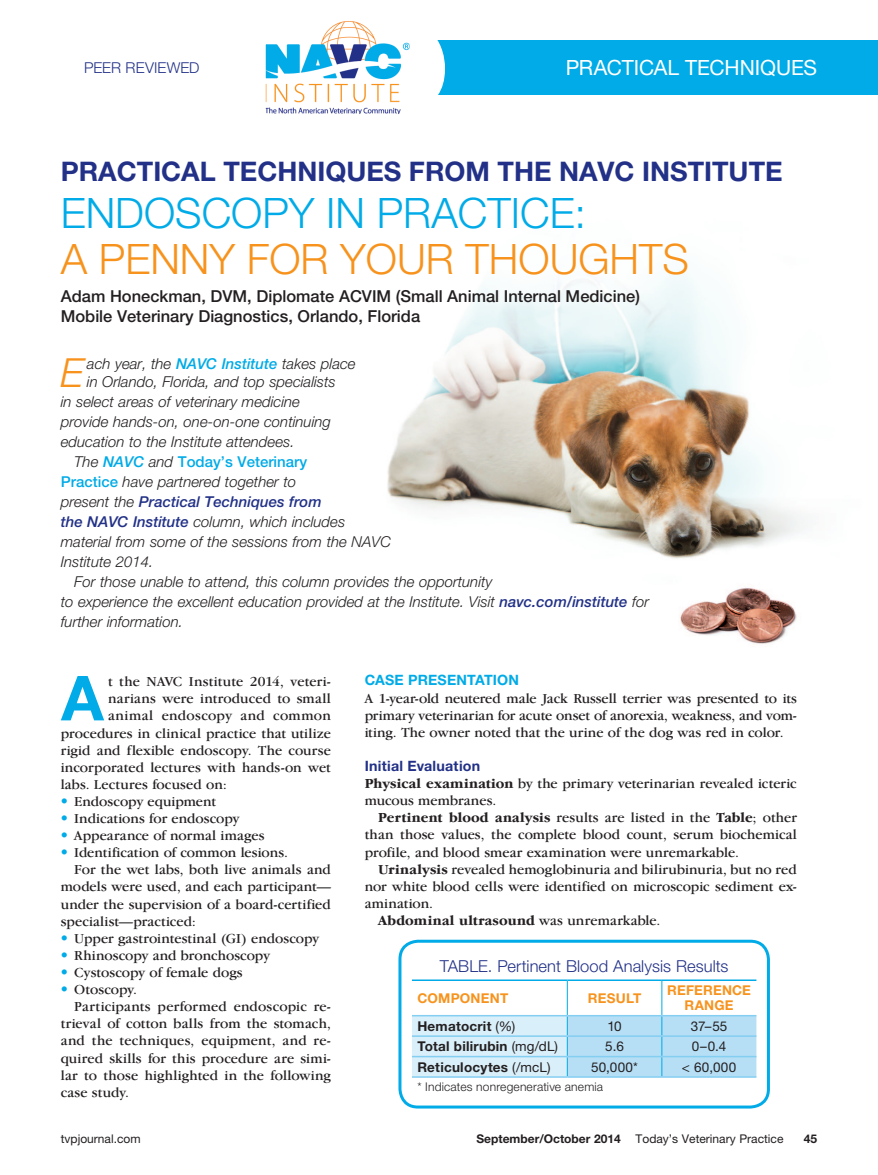
<style>
.page{position:relative;width:878px;height:1175px;background:#fff}
.page>*{position:absolute;margin:0;border:0;box-sizing:border-box;transform-origin:0 0}
.t1{font:700 62.1px "Helvetica Neue LT Std";color:#00abe7}
.t2{font:300 42px "Helvetica Neue LT Std";color:#f7931d}
.t3{font:300 42px "Helvetica Neue LT Std";color:#00abe7}
.t4{font:italic 300 40.2px "Helvetica Neue LT Std";color:#f7931d}
.t5{font:700 27px "Helvetica Neue LT Std";color:#223187}
.t6{font:21px "Helvetica Neue LT Std";letter-spacing:-.005em;color:#fff}
.t7{font:500 16.5px/19.8px "Helvetica Neue LT Std";color:#231f20}
.t8{font:300 16.5px "Helvetica Neue LT Std";letter-spacing:.005em;color:#223187}
.t9{font:italic 300 15px/18px "Helvetica Neue LT Std";color:#231f20}
.t10{font:italic 500 15px "Helvetica Neue LT Std";color:#223187}
.t11{font:500 15px "Helvetica Neue LT Std";color:#00abe7}
.t12{font:300 15px "Helvetica Neue LT Std";color:#223187}
.t13{font:14.25px/17.1px "Garamond IT Cby BT";letter-spacing:.005em;color:#231f20;text-align:justify}
.t14{font:700 14.25px "Garamond IT Cby BT";letter-spacing:.02em;color:#231f20}
.t15{font:700 14.25px "Helvetica Neue LT Std";letter-spacing:.015em;color:#223187}
.t16{font:700 14.25px "Helvetica Neue LT Std";letter-spacing:.01em;color:#00abe7}
.t17{font:700 13.5px "Helvetica Neue LT Std";letter-spacing:.02em;color:#231f20}
.t18{font:700 13.5px/15px "Helvetica Neue LT Std";letter-spacing:.015em;color:#f7931d;text-align:center}
.t19{font:13.5px "Helvetica Neue LT Std";letter-spacing:.02em;color:#231f20}
.t20{font:12px "Helvetica Neue LT Std";color:#231f20}
.t21{font:300 12px "Helvetica Neue LT Std";color:#231f20}
.t22{font:700 12px "Helvetica Neue LT Std";color:#231f20}
.s1{font-weight:500;color:#00abe7}
.s2{font-weight:300;font-style:italic;color:#231f20}
.s3{font-style:italic}
.s4{font-weight:500;font-style:normal;color:#00abe7}
.s5{font-weight:300;color:#231f20}
.s6{font-weight:500;color:#223187}
.s7{font-family:"Helvetica Neue LT Std";color:#00abe7}
.s8{font-weight:700}
.s9{font-weight:400}
</style>
<div class="page">
<div style="left:243px;top:40px;width:635px;height:54px;background:#00abe7"></div>
<div style="left:230px;top:21px;width:215px;height:93px;background:#fff;border-radius:45px"></div>
<img style="left:266px;top:21px;width:143px;height:93px">
<img style="left:387px;top:271px;width:420px;height:373px">
<div style="left:398px;top:939px;width:372px;height:169px;border:3px solid #00abe7;border-radius:18px"></div>
<hr style="left:412px;top:979px;width:155px;height:2px;background:#00abe7">
<hr style="left:567px;top:981px;width:1px;height:34px;background:#00abe7">
<hr style="left:567px;top:979px;width:95px;height:2px;background:#00abe7">
<hr style="left:661px;top:981px;width:1px;height:34px;background:#00abe7">
<hr style="left:662px;top:979px;width:94px;height:2px;background:#00abe7">
<svg style="left:412px;top:1015px;width:344px;height:61px;background:#c0e4f7"></svg>
<hr style="left:662px;top:1055px;width:94px;height:2px;background:#84cef2">
<hr style="left:412px;top:1076px;width:155px;height:1px;background:#84cef2">
<hr style="left:567px;top:1076px;width:95px;height:1px;background:#84cef2">
<hr style="left:662px;top:1076px;width:94px;height:1px;background:#84cef2">
<p class="t12" style="left:84px;top:58px;width:117px">Peer Reviewed</p>
<h3 class="t6" style="left:565px;top:55px;width:253px">PRACTICAL TECHNIQUES</h3>
<h3 class="t5" style="left:61px;top:155px;width:723px">PRACTICAL TECHNIQUES FROM THE NAVC INSTITUTE</h3>
<h2 class="t3" style="left:61px;top:187px;width:527px">Endoscopy in Practice:</h2>
<h2 class="t2" style="left:61px;top:234px;width:629px">A Penny for Your Thoughts</h2>
<p class="t7" style="left:61px;top:286px;width:580px">Adam Honeckman, DVM, Diplomate ACVIM (Small Animal Internal Medicine)<br>Mobile Veterinary Diagnostics, Orlando, Florida</p>
<h3 class="t4" style="left:61px;top:348px;width:25px">E</h3>
<p class="t9" style="left:87px;top:354px;width:270px">ach year, the <span class="s1">NAVC Institute</span> takes place in Orlando, Florida, and top specialists</p>
<p class="t9" style="left:61px;top:392px;width:241px">in select areas of veterinary medicine</p>
<p class="t9" style="left:61px;top:412px;width:271px">provide hands-on, one-on-one continuing</p>
<p class="t9" style="left:61px;top:432px;width:235px">education to the Institute attendees.</p>
<p class="t11" style="left:74px;top:452px;width:234px"><span class="s2">The</span> <span class="s3">NAVC</span> <span class="s2">and</span> Today’s Veterinary</p>
<p class="t9" style="left:61px;top:472px;width:237px"><span class="s4">Practice</span> have partnered together to</p>
<p class="t10" style="left:61px;top:492px;width:262px"><span class="s5">present the</span> Practical Techniques from</p>
<p class="t9" style="left:61px;top:512px;width:286px"><span class="s6">the NAVC Institute</span> column, which includes</p>
<p class="t9" style="left:61px;top:532px;width:332px">material from some of the sessions from the NAVC</p>
<p class="t9" style="left:61px;top:552px;width:94px">Institute 2014.</p>
<p class="t9" style="left:74px;top:572px;width:420px">For those unable to attend, this column provides the opportunity</p>
<p class="t9" style="left:61px;top:592px;width:590px">to experience the excellent education provided at the Institute. Visit <span class="s6">navc.com/institute</span> for</p>
<p class="t9" style="left:61px;top:612px;width:124px">further information.</p>
<h1 class="t1" style="left:61px;top:660px;width:44px">A</h1>
<p class="t13" style="left:108px;top:672px;width:224px">t the NAVC Institute 2014, veteri-</p>
<p class="t13" style="left:108px;top:690px;width:224px">narians were introduced to small</p>
<p class="t13" style="left:108px;top:707px;width:224px">animal endoscopy and common</p>
<p class="t13" style="left:61px;top:724px;width:272px">procedures in clinical practice that utilize</p>
<p class="t13" style="left:61px;top:741px;width:272px">rigid and flexible endoscopy. The course</p>
<p class="t13" style="left:61px;top:758px;width:271px">incorporated lectures with hands-on wet</p>
<p class="t13" style="left:61px;top:775px;width:168px">labs. Lectures focused on:</p>
<p class="t13" style="left:61px;top:792px;width:157px"><span class="s7">•</span> Endoscopy equipment</p>
<p class="t13" style="left:61px;top:809px;width:180px"><span class="s7">•</span> Indications for endoscopy</p>
<p class="t13" style="left:61px;top:826px;width:205px"><span class="s7">•</span> Appearance of normal images</p>
<p class="t13" style="left:61px;top:843px;width:229px"><span class="s7">•</span> Identification of common lesions.</p>
<p class="t13" style="left:74px;top:861px;width:258px">For the wet labs, both live animals and</p>
<p class="t13" style="left:61px;top:878px;width:271px">models were used, and each participant—</p>
<p class="t13" style="left:61px;top:895px;width:271px">under the supervision of a board-certified</p>
<p class="t13" style="left:61px;top:912px;width:137px">specialist—practiced:</p>
<p class="t13" style="left:61px;top:929px;width:260px"><span class="s7">•</span> Upper gastrointestinal (GI) endoscopy</p>
<p class="t13" style="left:61px;top:946px;width:211px"><span class="s7">•</span> Rhinoscopy and bronchoscopy</p>
<p class="t13" style="left:61px;top:963px;width:183px"><span class="s7">•</span> Cystoscopy of female dogs</p>
<p class="t13" style="left:61px;top:980px;width:78px"><span class="s7">•</span> Otoscopy.</p>
<p class="t13" style="left:74px;top:997px;width:258px">Participants performed endoscopic re-</p>
<p class="t13" style="left:61px;top:1014px;width:271px">trieval of cotton balls from the stomach,</p>
<p class="t13" style="left:61px;top:1032px;width:271px">and the techniques, equipment, and re-</p>
<p class="t13" style="left:61px;top:1049px;width:271px">quired skills for this procedure are simi-</p>
<p class="t13" style="left:61px;top:1066px;width:271px">lar to those highlighted in the following</p>
<p class="t13" style="left:61px;top:1083px;width:70px">case study.</p>
<p class="t20" style="left:61px;top:1131px;width:81px">tvpjournal.com</p>
<p class="t16" style="left:364px;top:671px;width:156px">CASE PRESENTATION</p>
<p class="t13" style="left:364px;top:689px;width:434px">A 1-year-old neutered male Jack Russell terrier was presented to its primary veterinarian for acute onset of anorexia, weakness, and vom&shy;iting. The owner noted that the urine of the dog was red in color.</p>
<p class="t15" style="left:364px;top:757px;width:117px">Initial Evaluation</p>
<p class="t13" style="left:364px;top:774px;width:433px"><span class="s8">Physical examination</span> by the primary veterinarian revealed icteric mucous membranes.</p>
<p class="t13" style="left:364px;top:809px;width:433px;text-indent:13px"><span class="s8">Pertinent blood analysis</span> results are listed in the <span class="s8">Table</span>; other than those values, the complete blood count, serum biochemical profile, and blood smear examination were unremarkable.</p>
<p class="t13" style="left:378px;top:860px;width:420px"><span class="s8">Urinalysis</span> revealed hemoglobinuria and bilirubinuria, but no red</p>
<p class="t13" style="left:364px;top:877px;width:434px">nor white blood cells were identified on microscopic sediment ex-</p>
<p class="t13" style="left:364px;top:894px;width:70px">amination.</p>
<p class="t14" style="left:378px;top:912px;width:284px">Abdominal ultrasound <span class="s9">was unremarkable.</span></p>
<p class="t8" style="left:440px;top:956px;width:290px">Table. Pertinent Blood Analysis Results</p>
<p class="t18" style="left:417px;top:990px;width:92px">COMPONENT</p>
<p class="t18" style="left:588px;top:990px;width:55px">RESULT</p>
<p class="t18" style="left:667px;top:982px;width:85px">REFERENCE<br>RANGE</p>
<p class="t17" style="left:417px;top:1017px;width:99px">Hematocrit <span class="s9">(%)</span></p>
<p class="t19" style="left:607px;top:1017px;width:16px">10</p>
<p class="t19" style="left:690px;top:1017px;width:38px">37–55</p>
<p class="t17" style="left:417px;top:1038px;width:142px">Total bilirubin <span class="s9">(mg/dL)</span></p>
<p class="t19" style="left:605px;top:1038px;width:20px">5.6</p>
<p class="t19" style="left:691px;top:1038px;width:36px">0–0.4</p>
<p class="t17" style="left:417px;top:1058px;width:135px">Reticulocytes <span class="s9">(/mcL)</span></p>
<p class="t19" style="left:591px;top:1058px;width:48px">50,000*</p>
<p class="t19" style="left:682px;top:1058px;width:56px">&lt; 60,000</p>
<p class="t21" style="left:417px;top:1079px;width:187px">* Indicates nonregenerative anemia</p>
<p class="t20" style="left:476px;top:1131px;width:308px"><span class="s8">September/October 2014</span> Today’s Veterinary Practice</p>
<p class="t22" style="left:803px;top:1131px;width:15px">45</p>
</div>
